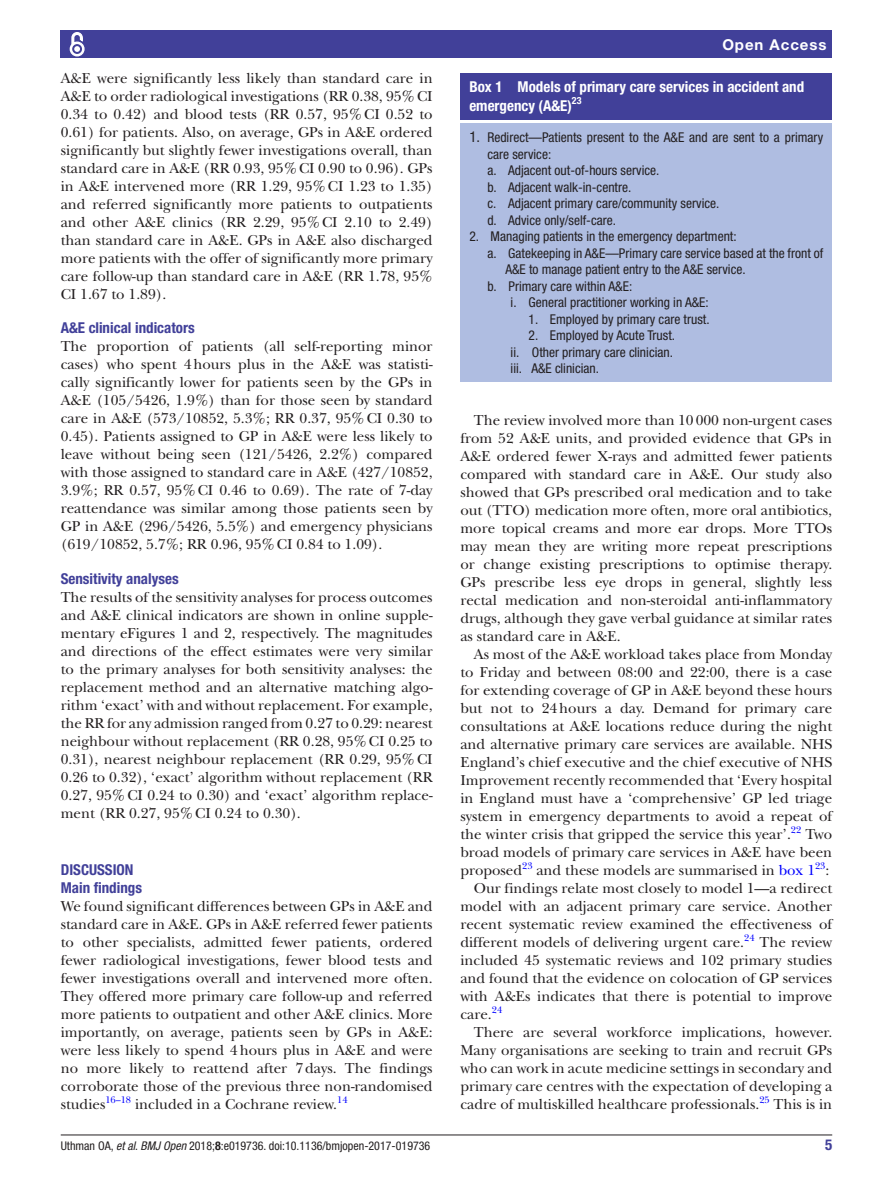
<style>
.page{position:relative;width:893px;height:1191px;background:#fff}
.page>*{position:absolute;margin:0;border:0;box-sizing:border-box;transform-origin:0 0}
.t1{font:15px/18px "New Baskerville";color:#231f20;text-align:justify}
.t2{font:700 condensed 15px/18px "Helvetica Neue LT Std";color:#414099}
.t3{font:700 condensed 15px/18px "Helvetica Neue LT Std";color:#fff}
.t4{font:700 15px "Helvetica Neue LT Std";letter-spacing:.065em;color:#fff}
.t5{font:condensed 13.5px/16.5px "Helvetica Neue LT Std";color:#231f20}
.t6{font:condensed 12px "Helvetica Neue LT Std";color:#231f20}
.t7{font:9.9px "New Baskerville";color:#00f}
.t8{font:700 condensed 9.9px "Helvetica Neue LT Std";color:#fff}
.s1{font-size:15px}
.s2{color:#00f}
.s3{font-style:italic}
.s4{font-weight:700}
</style>
<div class="page">
<hr style="left:61px;top:1134px;width:771px;height:1px;background:#231f20">
<div style="left:61px;top:31px;width:771px;height:27px;background:#414099"></div>
<svg style="left:69px;top:32px;width:16px;height:25px"></svg>
<div style="left:460px;top:73px;width:372px;height:46px;background:#414099"></div>
<div style="left:460px;top:124px;width:372px;height:258px;background:#afbde1"></div>
<p class="t1" style="left:61px;top:69px;width:373px">A&amp;E were significantly less likely than standard care in A&amp;E to order radiological investigations (RR 0.38, 95%CI 0.34 to 0.42) and blood tests (RR 0.57, 95%CI 0.52 to 0.61) for patients. Also, on average, GPs in A&amp;E ordered significantly but slightly fewer investigations overall, than standard care in A&amp;E (RR 0.93, 95%CI 0.90 to 0.96). GPs in A&amp;E intervened more (RR 1.29, 95%CI 1.23 to 1.35) and referred significantly more patients to outpatients and other A&amp;E clinics (RR 2.29, 95%CI 2.10 to 2.49) than standard care in A&amp;E. GPs in A&amp;E also discharged more patients with the offer of significantly more primary care follow-up than standard care in A&amp;E (RR 1.78, 95% CI 1.67 to 1.89).</p>
<p class="t2" style="left:61px;top:319px;width:136px">A&amp;E clinical indicators</p>
<p class="t1" style="left:61px;top:338px;width:373px">The proportion of patients (all self-reporting minor cases) who spent 4hours plus in the A&amp;E was statisti&shy;cally significantly lower for patients seen by the GPs in A&amp;E (105/5426, 1.9%) than for those seen by standard care in A&amp;E (573/10852, 5.3%; RR 0.37, 95%CI 0.30 to 0.45). Patients assigned to GP in A&amp;E were less likely to leave without being seen (121/5426, 2.2%) compared with those assigned to standard care in A&amp;E (427/10852, 3.9%; RR 0.57, 95%CI 0.46 to 0.69). The rate of 7-day reattendance was similar among those patients seen by GP in A&amp;E (296/5426, 5.5%) and emergency physicians (619/10852, 5.7%; RR 0.96, 95%CI 0.84 to 1.09).</p>
<p class="t2" style="left:61px;top:569px;width:119px">Sensitivity analyses</p>
<p class="t1" style="left:61px;top:588px;width:373px">The results of the sensitivity analyses for process outcomes and A&amp;E clinical indicators are shown in online supple&shy;mentary eFigures 1 and 2, respectively. The magnitudes and directions of the effect estimates were very similar to the primary analyses for both sensitivity analyses: the replacement method and an alternative matching algo&shy;rithm ‘exact’ with and without replacement. For example, the RR for any admission ranged from 0.27 to 0.29: nearest neighbour without replacement (RR 0.28, 95%CI 0.25 to 0.31), nearest neighbour replacement (RR 0.29, 95%CI 0.26 to 0.32), ‘exact’ algorithm without replacement (RR 0.27, 95%CI 0.24 to 0.30) and ‘exact’ algorithm replace&shy;ment (RR 0.27, 95%CI 0.24 to 0.30).</p>
<p class="t2" style="left:61px;top:860px;width:83px">Discussion<br>Main findings</p>
<p class="t1" style="left:61px;top:897px;width:373px">We found significant differences between GPs in A&amp;E and standard care in A&amp;E. GPs in A&amp;E referred fewer patients to other specialists, admitted fewer patients, ordered fewer radiological investigations, fewer blood tests and fewer investigations overall and intervened more often.<br>They offered more primary care follow-up and referred more patients to outpatient and other A&amp;E clinics. More importantly, on average, patients seen by GPs in A&amp;E: were less likely to spend 4hours plus in A&amp;E and were no more likely to reattend after 7days. The findings corroborate those of the previous three non-randomised studies</p>
<p class="t7" style="left:105px;top:1093px;width:27px">16–18</p>
<p class="t1" style="left:135px;top:1095px;width:204px">included in a Cochrane review.</p>
<p class="t7" style="left:337px;top:1093px;width:12px">14</p>
<p class="t4" style="left:722px;top:35px;width:106px">Open Access</p>
<p class="t3" style="left:469px;top:78px;width:336px">Box 1 Models of primary care services in accident and emergency (A&amp;E)</p>
<p class="t8" style="left:572px;top:94px;width:11px">23</p>
<p class="t5" style="left:487px;top:129px;width:337px;text-indent:-18px"><span class="s1">1.</span> Redirect—Patients present to the A&amp;E and are sent to a primary care service:<br>a. Adjacent out-of-hours service.<br>b. Adjacent walk-in-centre.<br>c. Adjacent primary care/community service.<br>d. Advice only/self-care.</p>
<p class="t5" style="left:469px;top:228px;width:269px">2. Managing patients in the emergency department:</p>
<p class="t5" style="left:487px;top:245px;width:337px">a. Gatekeeping in A&amp;E—Primary care service based at the front of</p>
<p class="t5" style="left:505px;top:261px;width:242px">A&amp;E to manage patient entry to the A&amp;E service.</p>
<p class="t5" style="left:487px;top:278px;width:146px">b. Primary care within A&amp;E:</p>
<p class="t5" style="left:511px;top:294px;width:200px">i. General practitioner working in A&amp;E:</p>
<p class="t5" style="left:529px;top:311px;width:182px">1. Employed by primary care trust.</p>
<p class="t5" style="left:511px;top:327px;width:166px;text-indent:18px">2. Employed by Acute Trust. ii. Other primary care clinician. iii. A&amp;E clinician.</p>
<p class="t1" style="left:460px;top:411px;width:373px;text-indent:14px">The review involved more than 10000 non-urgent cases from 52 A&amp;E units, and provided evidence that GPs in A&amp;E ordered fewer X-rays and admitted fewer patients compared with standard care in A&amp;E. Our study also showed that GPs prescribed oral medication and to take out (TTO) medication more often, more oral antibiotics, more topical creams and more ear drops. More TTOs may mean they are writing more repeat prescriptions or change existing prescriptions to optimise therapy.<br>GPs prescribe less eye drops in general, slightly less rectal medication and non-steroidal anti-inflammatory drugs, although they gave verbal guidance at similar rates as standard care in A&amp;E.</p>
<p class="t1" style="left:460px;top:645px;width:373px;text-indent:14px">As most of the A&amp;E workload takes place from Monday to Friday and between 08:00 and 22:00, there is a case for extending coverage of GP in A&amp;E beyond these hours but not to 24hours a day. Demand for primary care consultations at A&amp;E locations reduce during the night and alternative primary care services are available. NHS England’s chief executive and the chief executive of NHS Improvement recently recommended that ‘Every hospital in England must have a ‘comprehensive’ GP led triage system in emergency departments to avoid a repeat of the winter crisis that gripped the service this year’.</p>
<p class="t7" style="left:791px;top:823px;width:12px">22</p>
<p class="t1" style="left:460px;top:825px;width:373px;text-indent:345px">Two broad models of primary care services in A&amp;E have been proposed</p>
<p class="t7" style="left:522px;top:859px;width:12px">23</p>
<p class="t1" style="left:536px;top:861px;width:280px">and these models are summarised in <span class="s2">box 1</span></p>
<p class="t7" style="left:815px;top:859px;width:12px">23</p>
<p class="t1" style="left:825px;top:861px;width:5px">:</p>
<p class="t1" style="left:474px;top:879px;width:360px">Our findings relate most closely to model 1—a redirect</p>
<p class="t1" style="left:460px;top:897px;width:373px">model with an adjacent primary care service. Another</p>
<p class="t1" style="left:460px;top:915px;width:373px">recent systematic review examined the effectiveness of</p>
<p class="t1" style="left:460px;top:933px;width:285px">different models of delivering urgent care.</p>
<p class="t7" style="left:744px;top:931px;width:12px">24</p>
<p class="t1" style="left:460px;top:933px;width:373px;text-indent:299px">The review included 45 systematic reviews and 102 primary studies and found that the evidence on colocation of GP services with A&amp;Es indicates that there is potential to improve care.</p>
<p class="t7" style="left:492px;top:1003px;width:12px">24</p>
<p class="t1" style="left:460px;top:1023px;width:373px;text-indent:14px">There are several workforce implications, however.<br>Many organisations are seeking to train and recruit GPs who can work in acute medicine settings in secondary and primary care centres with the expectation of developing a cadre of multiskilled healthcare professionals.</p>
<p class="t7" style="left:759px;top:1093px;width:12px">25</p>
<p class="t1" style="left:773px;top:1095px;width:60px">This is in</p>
<p class="t6" style="left:61px;top:1138px;width:371px">Uthman OA, <span class="s3">et al</span>. <span class="s3">BMJ Open</span> 2018;<span class="s4">8</span>:e019736. doi:10.1136/bmjopen-2017-019736</p>
<p class="t2" style="left:825px;top:1135px;width:9px">5</p>
</div>
